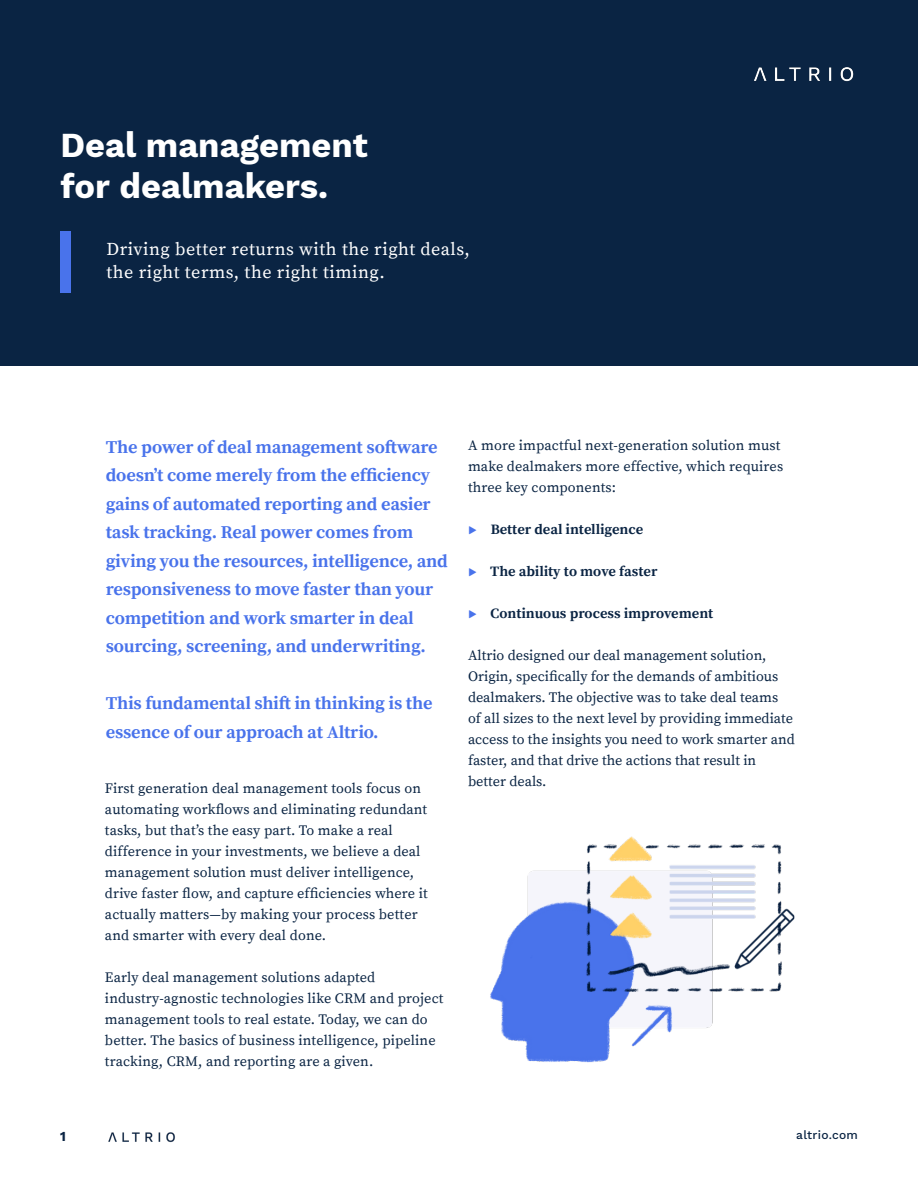
<style>
.page{position:relative;width:918px;height:1188px;background:#fff}
.page>*{position:absolute;margin:0;border:0;box-sizing:border-box;transform-origin:0 0}
.t1{font:700 34.5px/41.4px "Work Sans";color:#fff}
.t2{font:700 18px/28.5px "Source Serif Pro";letter-spacing:-.01em;color:#4973eb}
.t3{font:18px/22.5px "Source Serif Pro";letter-spacing:.03em;color:#fff}
.t4{font:14.25px/21px "Source Serif Pro";letter-spacing:.005em;color:#0a2443}
.t5{font:700 14.25px "Source Serif Pro";color:#0a2443}
.t6{font:700 13.5px "Work Sans";color:#0a2443}
.t7{font:500 12px "Work Sans";letter-spacing:.025em;color:#0a2443}
.s1{color:#4973eb}
</style>
<div class="page">
<img style="left:108px;top:1132px;width:67px;height:11px">
<div style="left:0;top:0;width:918px;height:366px;background:#0a2443"></div>
<div style="left:60px;top:231px;width:11px;height:62px;background:#4973eb"></div>
<img style="left:754px;top:67px;width:100px;height:15px">
<img style="left:490px;top:836px;width:305px;height:227px">
<h1 class="t1" style="left:60px;top:123px;width:309px">Deal management for dealmakers.</h1>
<p class="t3" style="left:106px;top:239px;width:365px">Driving better returns with the right deals, the right terms, the right timing.</p>
<p class="t2" style="left:106px;top:433px;width:344px">The power of deal management software doesn’t come merely from the efficiency gains of automated reporting and easier task tracking. Real power comes from giving you the resources, intelligence, and responsiveness to move faster than your competition and work smarter in deal sourcing, screening, and underwriting.</p>
<p class="t2" style="left:106px;top:690px;width:328px">This fundamental shift in thinking is the essence of our approach at Altrio.</p>
<p class="t4" style="left:105px;top:779px;width:324px">First generation deal management tools focus on automating workflows and eliminating redundant tasks, but that’s the easy part. To make a real difference in your investments, we believe a deal management solution must deliver intelligence, drive faster flow, and capture efficiencies where it actually matters—by making your process better and smarter with every deal done.</p>
<p class="t4" style="left:105px;top:968px;width:340px">Early deal management solutions adapted industry-agnostic technologies like CRM and project management tools to real estate. Today, we can do better. The basics of business intelligence, pipeline tracking, CRM, and reporting are a given.</p>
<p class="t4" style="left:468px;top:435px;width:317px">A more impactful next-generation solution must make dealmakers more effective, which requires three key components:</p>
<p class="t5" style="left:468px;top:521px;width:177px"><span class="s1">▶</span> Better deal intelligence</p>
<p class="t5" style="left:468px;top:563px;width:191px"><span class="s1">▶</span> The ability to move faster</p>
<p class="t5" style="left:468px;top:605px;width:247px"><span class="s1">▶</span> Continuous process improvement</p>
<p class="t4" style="left:468px;top:645px;width:328px">Altrio designed our deal management solution, Origin, specifically for the demands of ambitious dealmakers. The objective was to take deal teams<br>of all sizes to the next level by providing immediate access to the insights you need to work smarter and faster, and that drive the actions that result in better deals.</p>
<p class="t6" style="left:60px;top:1126px;width:7px">1</p>
<p class="t7" style="left:796px;top:1126px;width:63px">altrio.com</p>
</div>
